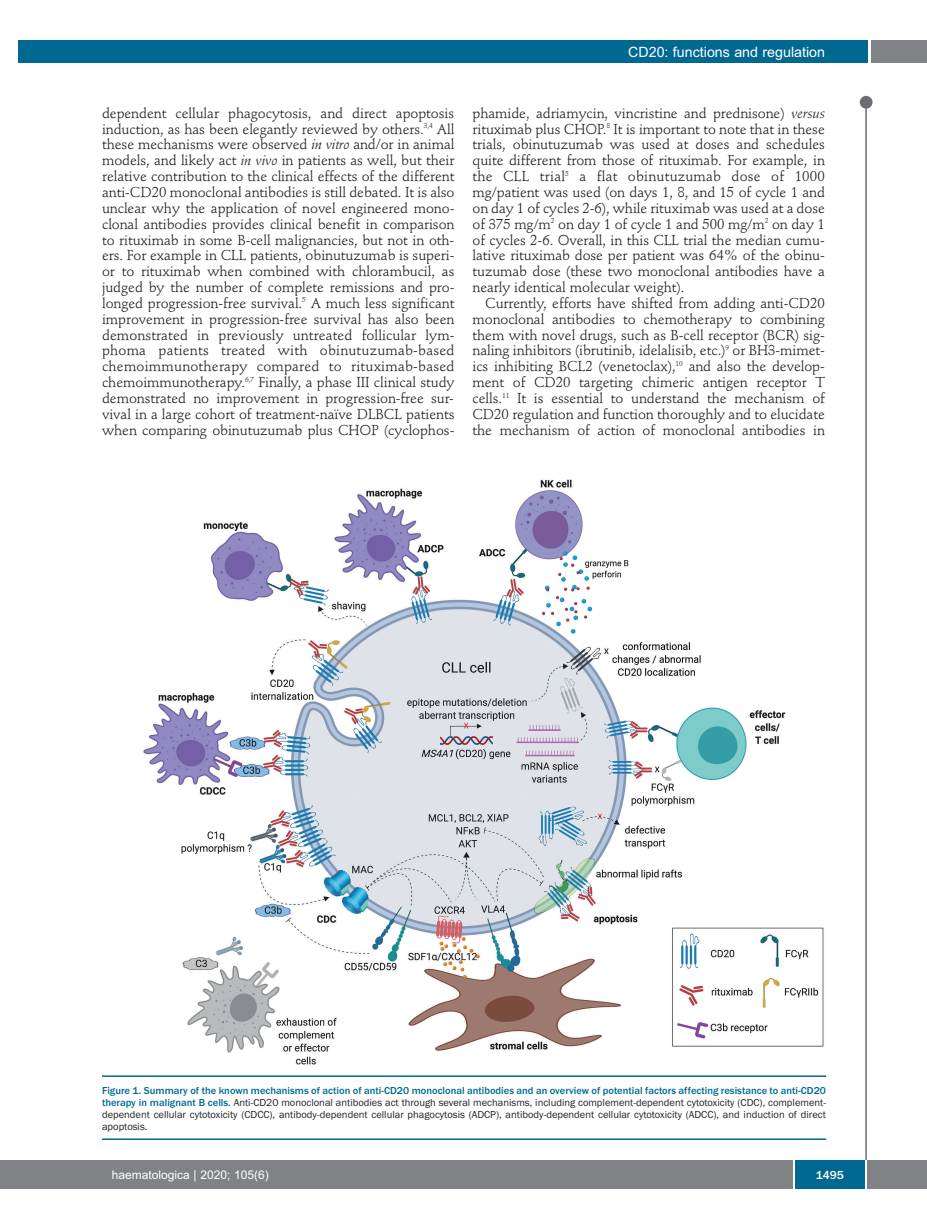
<style>
.page{position:relative;width:927px;height:1225px;background:#fff}
.page>*{position:absolute;margin:0;border:0;box-sizing:border-box;transform-origin:0 0}
.t1{font:14.25px/15.9px "Stempel Schneidler";letter-spacing:-.005em;color:#231f20;text-align:justify}
.t2{font:14.25px "Arial";color:#fff}
.t3{font:12px "Arial";color:#fff}
.t4{font:500 12px "Franklin Gothic";color:#fff}
.t5{font:10.5px/12px "Franklin Gothic";color:#231f20;text-align:justify}
.s1{font-style:italic}
.s2{font-weight:500;color:#006991}
</style>
<div class="page">
<div style="left:860px;top:96px;width:12px;height:13px;background:#6c6d70;border-radius:50%"></div>
<hr style="left:865px;top:98px;width:2px;height:1062px;background:#6c6d70">
<div style="left:871px;top:40px;width:56px;height:22px;background:#808285"></div>
<div style="left:18px;top:40px;width:849px;height:22px;background:#006991"></div>
<div style="left:17px;top:1160px;width:910px;height:28px;background:#808285"></div>
<div style="left:795px;top:1160px;width:70px;height:28px;background:#006991"></div>
<hr style="left:793px;top:1160px;width:2px;height:28px;background:#fff">
<hr style="left:865px;top:1160px;width:2px;height:28px;background:#fff">
<div style="left:0;top:1160px;width:17px;height:28px;background:#808285"></div>
<img style="left:143px;top:479px;width:684px;height:598px">
<hr style="left:102px;top:1075px;width:724px;height:2px;background:#006991">
<hr style="left:102px;top:1138px;width:724px;height:2px;background:#006991">
<p class="t2" style="left:628px;top:44px;width:198px">CD20: functions and regulation</p>
<p class="t1" style="left:102px;top:106px;width:354px">dependent cellular phagocytosis, and direct apoptosis induction, as has been elegantly reviewed by others.<sup>3,4</sup> All these mechanisms were observed <span class="s1">in vitro</span> and/or in animal models, and likely act <span class="s1">in vivo</span> in patients as well, but their relative contribution to the clinical effects of the different anti-CD20 monoclonal antibodies is still debated. It is also unclear why the application of novel engineered mono&shy;clonal antibodies provides clinical benefit in comparison to rituximab in some B-cell malignancies, but not in oth&shy;ers. For example in CLL patients, obinutuzumab is superi&shy;or to rituximab when combined with chlorambucil, as judged by the number of complete remissions and pro&shy;longed progression-free survival.<sup>5</sup> A much less significant improvement in progression-free survival has also been demonstrated in previously untreated follicular lym&shy;phoma patients treated with obinutuzumab-based chemoimmunotherapy compared to rituximab-based chemoimmunotherapy.<sup>6,7</sup> Finally, a phase III clinical study demonstrated no improvement in progression-free sur&shy;vival in a large cohort of treatment-naïve DLBCL patients when comparing obinutuzumab plus CHOP (cyclophos-</p>
<p class="t1" style="left:472px;top:106px;width:354px">phamide, adriamycin, vincristine and prednisone) <span class="s1">versus </span>rituximab plus CHOP.<sup>8</sup> It is important to note that in these trials, obinutuzumab was used at doses and schedules quite different from those of rituximab. For example, in the CLL trial<sup>5</sup> a flat obinutuzumab dose of 1000 mg/patient was used (on days 1, 8, and 15 of cycle 1 and on day 1 of cycles 2-6), while rituximab was used at a dose of 375 mg/m<sup>2</sup> on day 1 of cycle 1 and 500 mg/m<sup>2</sup> on day 1 of cycles 2-6. Overall, in this CLL trial the median cumu&shy;lative rituximab dose per patient was 64% of the obinu&shy;tuzumab dose (these two monoclonal antibodies have a nearly identical molecular weight).</p>
<p class="t1" style="left:472px;top:296px;width:354px;text-indent:13px">Currently, efforts have shifted from adding anti-CD20 monoclonal antibodies to chemotherapy to combining them with novel drugs, such as B-cell receptor (BCR) sig&shy;naling inhibitors (ibrutinib, idelalisib, etc.)<sup>9</sup> or BH3-mimet&shy;ics inhibiting BCL2 (venetoclax),<sup>10</sup> and also the develop&shy;ment of CD20 targeting chimeric antigen receptor T cells.<sup>11</sup> It is essential to understand the mechanism of CD20 regulation and function thoroughly and to elucidate the mechanism of action of monoclonal antibodies in</p>
<p class="t5" style="left:102px;top:1084px;width:725px"><span class="s2">Figure 1. Summary of the known mechanisms of action of anti-CD20 monoclonal antibodies and an overview of potential factors affecting resistance to anti-CD20 therapy in malignant B cells.</span> Anti-CD20 monoclonal antibodies act through several mechanisms, including complement-dependent cytotoxicity (CDC), complement&shy;dependent cellular cytotoxicity (CDCC), antibody-dependent cellular phagocytosis (ADCP), antibody-dependent cellular cytotoxicity (ADCC), and induction of direct apoptosis.</p>
<p class="t3" style="left:112px;top:1167px;width:158px">haematologica | 2020; 105(6)</p>
<p class="t4" style="left:816px;top:1167px;width:30px">1495</p>
</div>
